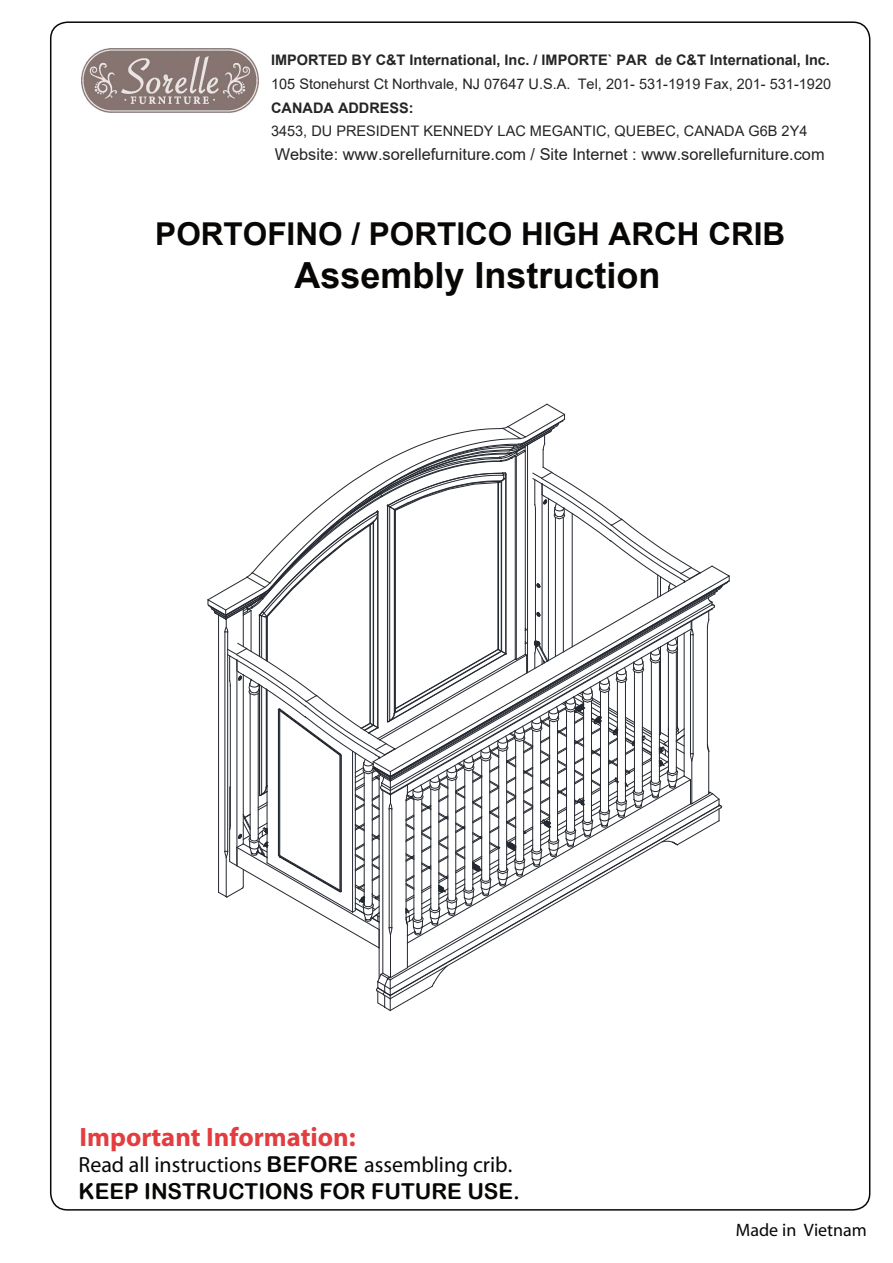
<style>
.page{position:relative;width:893px;height:1263px;background:#fff}
.page>*{position:absolute;margin:0;border:0;box-sizing:border-box;transform-origin:0 0}
.t1{font:700 36px "Arial";color:#080706}
.t2{font:700 31.5px "Arial";color:#080706}
.t3{font:700 26.7px "Myriad";color:#e33d40}
.t4{font:21.9px "Myriad";color:#080706}
.t5{font:21.9px "Arial Rounded MT Bold";color:#080706}
.t6{font:18px "Myriad";color:#080706}
.t7{font:16.35px "Arial";color:#222322}
.t8{font:14.55px "Arial";color:#262526}
.t9{font:700 14.55px "Arial";color:#262526}
.t10{font:14.55px "Arial";color:#222220}
.s1{font-family:"Arial Rounded MT Bold"}
</style>
<div class="page">
<img style="left:82px;top:48px;width:176px;height:65px">
<svg style="left:207px;top:403px;width:522px;height:608px"></svg>
<svg style="left:390px;top:780px;width:325px;height:15px"></svg>
<svg style="left:390px;top:580px;width:339px;height:197px"></svg>
<p class="t9" style="left:271px;top:50px;width:560px">IMPORTED BY C&amp;T International, Inc. / IMPORTE` PAR de C&amp;T International, Inc.</p>
<p class="t9" style="left:271px;top:98px;width:144px">CANADA ADDRESS:</p>
<p class="t10" style="left:271px;top:74px;width:301px">105 Stonehurst Ct Northvale, NJ 07647 U.S.A.</p>
<p class="t8" style="left:271px;top:121px;width:538px">3453, DU PRESIDENT KENNEDY LAC MEGANTIC, QUEBEC, CANADA G6B 2Y4</p>
<p class="t8" style="left:578px;top:74px;width:255px">Tel, 201- 531-1919 Fax, 201- 531-1920</p>
<p class="t7" style="left:275px;top:143px;width:551px">Website: www.sorellefurniture.com / Site Internet : www.sorellefurniture.com</p>
<h2 class="t2" style="left:155px;top:211px;width:631px">PORTOFINO / PORTICO HIGH ARCH CRIB</h2>
<h1 class="t1" style="left:294px;top:250px;width:368px">Assembly Instruction</h1>
<h3 class="t3" style="left:80px;top:1123px;width:278px">Important Information:</h3>
<h3 class="t4" style="left:79px;top:1154px;width:435px">Read all instructions <span class="s1">BEFORE</span> assembling crib.</h3>
<h3 class="t5" style="left:79px;top:1178px;width:443px">KEEP INSTRUCTIONS FOR FUTURE USE.</h3>
<p class="t6" style="left:736px;top:1221px;width:132px">Made in Vietnam</p>
</div>
